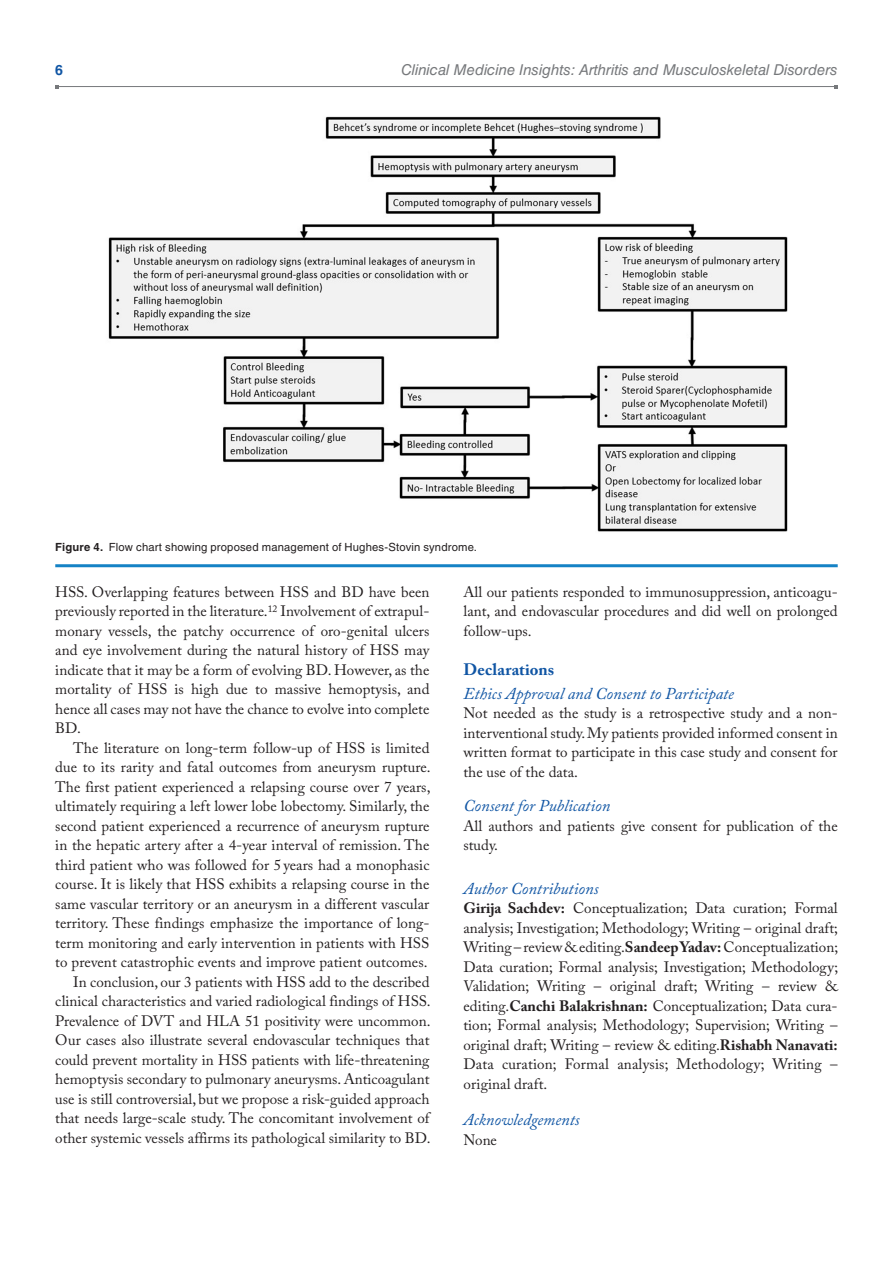
<style>
.page{position:relative;width:893px;height:1263px;background:#fff}
.page>*{position:absolute;margin:0;border:0;box-sizing:border-box;transform-origin:0 0}
.t1{font:italic 16.5px "Adobe Caslon Pro";color:#1055a4}
.t2{font:700 16.5px "Adobe Caslon Pro";letter-spacing:.005em;color:#1055a4}
.t3{font:15px/19.5px "Adobe Caslon Pro";color:#231f20;text-align:justify}
.t4{font:italic 15px "Helvetica LT Std";letter-spacing:-.005em;color:#76787b}
.t5{font:700 14.25px "Helvetica LT Std";color:#1055a4}
.t6{font:11.25px "Helvetica LT Std";letter-spacing:.015em;color:#231f20}
.s1{font-weight:700}
</style>
<div class="page">
<hr style="left:57px;top:86px;width:779px;height:1px;background:#76787b">
<hr style="left:55px;top:564px;width:783px;height:3px;background:#1582c5">
<img style="left:108px;top:116px;width:680px;height:416px">
<p class="t5" style="left:55px;top:61px;width:9px">6</p>
<p class="t4" style="left:401px;top:61px;width:438px">Clinical Medicine Insights: Arthritis and Musculoskeletal Disorders</p>
<p class="t6" style="left:55px;top:541px;width:423px"><span class="s1">Figure 4.</span> Flow chart showing proposed management of Hughes-Stovin syndrome.</p>
<p class="t3" style="left:55px;top:582px;width:376px">HSS. Overlapping features between HSS and BD have been previously reported in the literature.<sup>12</sup> Involvement of extrapul&shy;monary vessels, the patchy occurrence of oro-genital ulcers and eye involvement during the natural history of HSS may indicate that it may be a form of evolving BD. However, as the mortality of HSS is high due to massive hemoptysis, and hence all cases may not have the chance to evolve into complete BD.</p>
<p class="t3" style="left:55px;top:738px;width:377px;text-align:right">The literature on long-term follow-up of HSS is limited due to its rarity and fatal outcomes from aneurysm rupture.<br>The first patient experienced a relapsing course over 7 years, ultimately requiring a left lower lobe lobectomy. Similarly, the second patient experienced a recurrence of aneurysm rupture in the hepatic artery after a 4-year interval of remission. The third patient who was followed for 5 years had a monophasic course. It is likely that HSS exhibits a relapsing course in the same vascular territory or an aneurysm in a different vascular territory. These findings emphasize the importance of long&shy;term monitoring and early intervention in patients with HSS to prevent catastrophic events and improve patient outcomes.<br>In conclusion, our 3 patients with HSS add to the described clinical characteristics and varied radiological findings of HSS.<br>Prevalence of DVT and HLA 51 positivity were uncommon.<br>Our cases also illustrate several endovascular techniques that could prevent mortality in HSS patients with life-threatening hemoptysis secondary to pulmonary aneurysms. Anticoagulant use is still controversial, but we propose a risk-guided approach that needs large-scale study. The concomitant involvement of other systemic vessels affirms its pathological similarity to BD.</p>
<p class="t3" style="left:463px;top:582px;width:376px">All our patients responded to immunosuppression, anticoagu&shy;lant, and endovascular procedures and did well on prolonged follow-ups.</p>
<p class="t2" style="left:463px;top:659px;width:92px">Declarations</p>
<p class="t1" style="left:463px;top:683px;width:272px">Ethics Approval and Consent to Participate</p>
<p class="t3" style="left:463px;top:703px;width:376px">Not needed as the study is a retrospective study and a non&shy;interventional study. My patients provided informed consent in written format to participate in this case study and consent for the use of the data.</p>
<p class="t1" style="left:463px;top:796px;width:148px">Consent for Publication</p>
<p class="t3" style="left:463px;top:816px;width:376px">All authors and patients give consent for publication of the study.</p>
<p class="t1" style="left:463px;top:878px;width:137px">Author Contributions</p>
<p class="t3" style="left:463px;top:898px;width:376px"><span class="s1">Girija Sachdev:</span> Conceptualization; Data curation; Formal analysis; Investigation; Methodology; Writing – original draft; Writing – review &amp; editing.<span class="s1">Sandeep Yadav:</span> Conceptualization; Data curation; Formal analysis; Investigation; Methodology; Validation; Writing – original draft; Writing – review &amp; editing.<span class="s1">Canchi Balakrishnan:</span> Conceptualization; Data cura&shy;tion; Formal analysis; Methodology; Supervision; Writing – original draft; Writing – review &amp; editing.<span class="s1">Rishabh Nanavati:<br></span>Data curation; Formal analysis; Methodology; Writing – original draft.</p>
<p class="t1" style="left:463px;top:1110px;width:118px">Acknowledgements</p>
<p class="t3" style="left:463px;top:1130px;width:35px">None</p>
</div>
